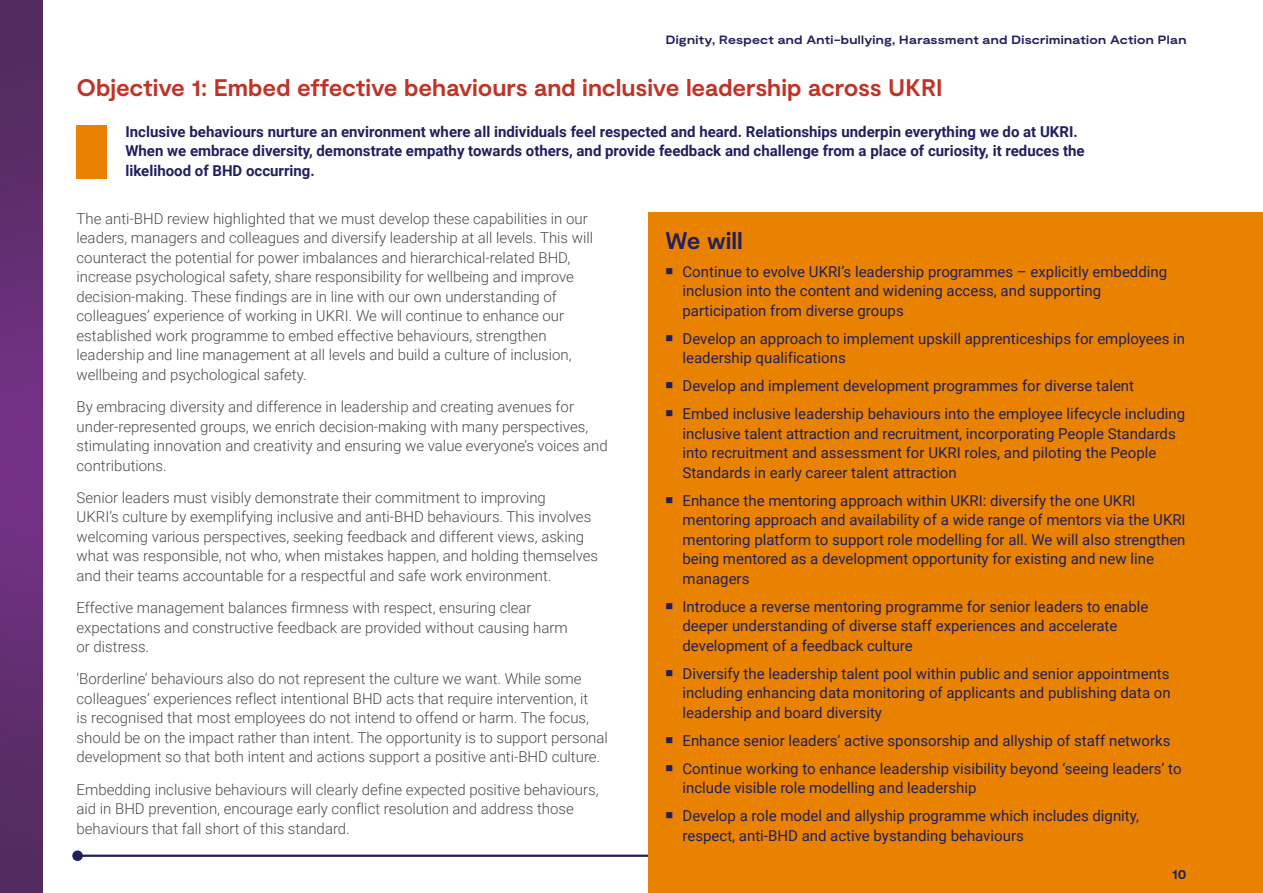
<style>
.page{position:relative;width:1263px;height:893px;background:#fff}
.page>*{position:absolute;margin:0;border:0;box-sizing:border-box;transform-origin:0 0}
.Header_3{font:700 24px "Moderat";letter-spacing:-.005em;color:#c03428}
.Header_3-2{font:700 24px "Moderat";letter-spacing:-.005em;color:#211f5e}
.Body_Copy{font:300 15px/19.5px "Roboto";color:#4a4a49}
.t1{font:15px/19.5px "Roboto";color:#211f5e}
.Body_Copy-2{font:700 15px/19.5px "Roboto";color:#211f5e}
.t2{font:700 expanded 12.75px "Moderat";color:#211f5e}
.t3{font:700 expanded 12px "Moderat";letter-spacing:.025em;color:#211f5e}
</style>
<div class="page">
<hr style="left:78px;top:855px;width:1185px;height:2px;background:#211f5e">
<div style="left:72px;top:850px;width:11px;height:11px;background:#211f5e;border-radius:50%"></div>
<img style="left:0;top:0;width:43px;height:893px">
<div style="left:77px;top:125px;width:30px;height:54px;background:#e98200"></div>
<div style="left:648px;top:213px;width:615px;height:680px;background:#e98200"></div>
<p class="t3" style="left:666px;top:32px;width:522px">Dignity, Respect and Anti-bullying, Harassment and Discrimination Action Plan</p>
<h3 class="Header_3" style="left:77px;top:73px;width:868px">Objective 1: Embed effective behaviours and inclusive leadership across UKRI</h3>
<p class="Body_Copy-2" style="left:125px;top:121px;width:961px">Inclusive behaviours nurture an environment where all individuals feel respected and heard. Relationships underpin everything we do at UKRI.<br>When we embrace diversity, demonstrate empathy towards others, and provide feedback and challenge from a place of curiosity, it reduces the likelihood of BHD occurring.</p>
<p class="Body_Copy" style="left:77px;top:208px;width:518px">The anti-BHD review highlighted that we must develop these capabilities in our leaders, managers and colleagues and diversify leadership at all levels. This will counteract the potential for power imbalances and hierarchical-related BHD, increase psychological safety, share responsibility for wellbeing and improve decision-making. These findings are in line with our own understanding of colleagues’ experience of working in UKRI. We will continue to enhance our established work programme to embed effective behaviours, strengthen leadership and line management at all levels and build a culture of inclusion, wellbeing and psychological safety.</p>
<p class="Body_Copy" style="left:77px;top:396px;width:533px">By embracing diversity and difference in leadership and creating avenues for under-represented groups, we enrich decision-making with many perspectives, stimulating innovation and creativity and ensuring we value everyone’s voices and contributions.</p>
<p class="Body_Copy" style="left:77px;top:487px;width:523px">Senior leaders must visibly demonstrate their commitment to improving<br>UKRI’s culture by exemplifying inclusive and anti-BHD behaviours. This involves welcoming various perspectives, seeking feedback and different views, asking what was responsible, not who, when mistakes happen, and holding themselves and their teams accountable for a respectful and safe work environment.</p>
<p class="Body_Copy" style="left:77px;top:597px;width:493px">Effective management balances firmness with respect, ensuring clear expectations and constructive feedback are provided without causing harm or distress.</p>
<p class="Body_Copy" style="left:77px;top:669px;width:533px">‘Borderline’ behaviours also do not represent the culture we want. While some colleagues’ experiences reflect intentional BHD acts that require intervention, it<br>is recognised that most employees do not intend to offend or harm. The focus, should be on the impact rather than intent. The opportunity is to support personal development so that both intent and actions support a positive anti-BHD culture.</p>
<p class="Body_Copy" style="left:77px;top:779px;width:524px">Embedding inclusive behaviours will clearly define expected positive behaviours, aid in BHD prevention, encourage early conflict resolution and address those behaviours that fall short of this standard.</p>
<h3 class="Header_3-2" style="left:665px;top:226px;width:79px">We will</h3>
<p class="t1" style="left:682px;top:261px;width:486px">Continue to evolve UKRI’s leadership programmes – explicitly embedding inclusion into the content and widening access, and supporting participation from diverse groups</p>
<p class="t1" style="left:682px;top:328px;width:504px">Develop an approach to implement upskill apprenticeships for employees in leadership qualifications</p>
<p class="t1" style="left:682px;top:376px;width:453px">Develop and implement development programmes for diverse talent</p>
<p class="t1" style="left:682px;top:404px;width:504px">Embed inclusive leadership behaviours into the employee lifecycle including inclusive talent attraction and recruitment, incorporating People Standards into recruitment and assessment for UKRI roles, and piloting the People Standards in early career talent attraction</p>
<p class="t1" style="left:682px;top:490px;width:505px">Enhance the mentoring approach within UKRI: diversify the one UKRI mentoring approach and availability of a wide range of mentors via the UKRI mentoring platform to support role modelling for all. We will also strengthen being mentored as a development opportunity for existing and new line managers</p>
<p class="t1" style="left:682px;top:596px;width:467px">Introduce a reverse mentoring programme for senior leaders to enable deeper understanding of diverse staff experiences and accelerate development of a feedback culture</p>
<p class="t1" style="left:682px;top:663px;width:490px;text-align:justify">Diversify the leadership talent pool within public and senior appointments including enhancing data monitoring of applicants and publishing data on leadership and board diversity</p>
<p class="t1" style="left:682px;top:730px;width:489px">Enhance senior leaders’ active sponsorship and allyship of staff networks</p>
<p class="t1" style="left:682px;top:758px;width:500px">Continue working to enhance leadership visibility beyond ‘seeing leaders’ to include visible role modelling and leadership</p>
<p class="t1" style="left:682px;top:806px;width:458px">Develop a role model and allyship programme which includes dignity, respect, anti-BHD and active bystanding behaviours</p>
<p class="t2" style="left:1172px;top:868px;width:16px">10</p>
</div>
